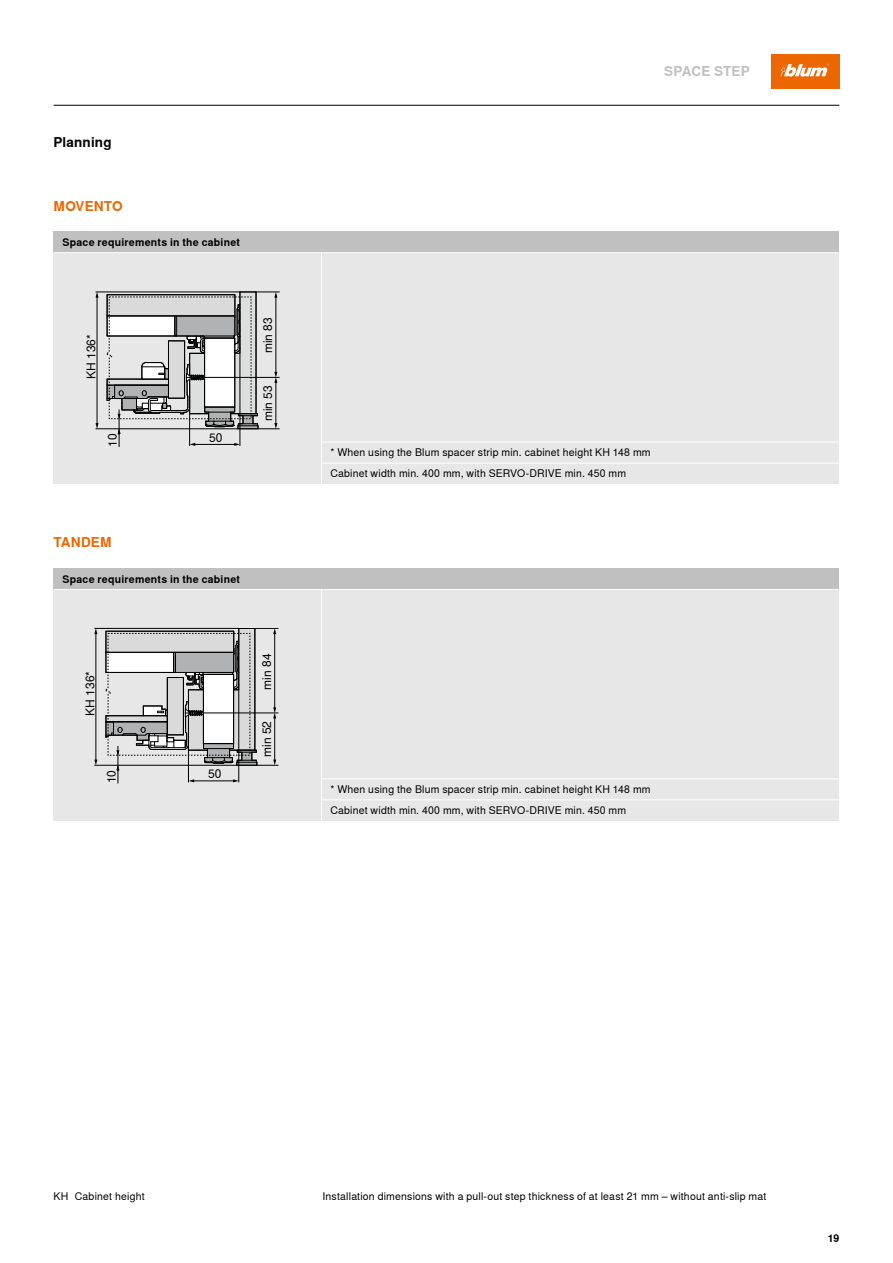
<style>
.page{position:relative;width:893px;height:1263px;background:#fff}
.page>*{position:absolute;margin:0;border:0;box-sizing:border-box;transform-origin:0 0}
._09_Tech_Subhead_Orange_Bold{font:700 13.5px "Nimbus Sans Global";letter-spacing:.01em;color:#ec6602}
._09_Tech_Head_33K_Bold_Right{font:700 13.5px "Nimbus Sans Global";letter-spacing:.01em;color:#c0c0c1}
._09_Tech_Subhead_Black_Bold{font:700 13.5px "Nimbus Sans Global";letter-spacing:.01em;color:#000}
.t1{font:12px "Nimbus Sans Global";color:#000}
._07_Table_Copy_Black_Regular_Left{font:10.5px "Nimbus Sans Global";letter-spacing:.02em;color:#000}
._07_Table_Head_Black_Bold_Left{font:700 10.5px "Nimbus Sans Global";letter-spacing:.025em;color:#000}
._07_Table_Copy_Black_Regular_Right{font:10.5px "Nimbus Sans Global";color:#000}
</style>
<div class="page">
<div style="left:771px;top:54px;width:68px;height:34px;background:#ec6602"></div>
<svg style="left:780px;top:64px;width:49px;height:13px"></svg>
<div style="left:54px;top:253px;width:785px;height:231px;background:#e7e7e7"></div>
<hr style="left:96px;top:292px;width:144px;height:1px;background:#000">
<hr style="left:96px;top:428px;width:142px;height:1px;background:#000">
<hr style="left:97px;top:297px;width:1px;height:127px;background:#000">
<svg style="left:96px;top:292px;width:3px;height:6px"></svg>
<svg style="left:96px;top:423px;width:3px;height:6px"></svg>
<svg style="left:105px;top:292px;width:175px;height:155px"></svg>
<div style="left:54px;top:589px;width:785px;height:232px;background:#e7e7e7"></div>
<hr style="left:94px;top:628px;width:145px;height:1px;background:#000">
<hr style="left:94px;top:765px;width:143px;height:1px;background:#000">
<hr style="left:96px;top:633px;width:1px;height:128px;background:#000">
<svg style="left:94px;top:628px;width:3px;height:6px"></svg>
<svg style="left:94px;top:759px;width:3px;height:6px"></svg>
<svg style="left:104px;top:628px;width:174px;height:155px"></svg>
<div style="left:54px;top:232px;width:785px;height:21px;background:#c0c0c1"></div>
<div style="left:54px;top:568px;width:785px;height:21px;background:#c0c0c1"></div>
<hr style="left:54px;top:105px;width:785px;height:1px;background:#000">
<hr style="left:54px;top:252px;width:785px;height:1px;background:#fff">
<hr style="left:54px;top:589px;width:785px;height:1px;background:#fff">
<hr style="left:321px;top:253px;width:1px;height:231px;background:#fff">
<hr style="left:321px;top:442px;width:518px;height:1px;background:#fff">
<hr style="left:321px;top:463px;width:518px;height:1px;background:#fff">
<hr style="left:321px;top:589px;width:1px;height:232px;background:#fff">
<hr style="left:321px;top:778px;width:518px;height:1px;background:#fff">
<hr style="left:321px;top:799px;width:518px;height:1px;background:#fff">
<p class="_09_Tech_Subhead_Black_Bold" style="left:54px;top:135px;width:60px">Planning</p>
<p class="_09_Tech_Subhead_Orange_Bold" style="left:54px;top:198px;width:71px">MOVENTO</p>
<p class="_07_Table_Head_Black_Bold_Left" style="left:63px;top:236px;width:179px">Space requirements in the cabinet</p>
<p class="t1" style="left:84px;top:379px;width:46px;rotate:-90deg">KH 136*</p>
<p class="t1" style="left:106px;top:447px;width:15px;rotate:-90deg">10</p>
<p class="t1" style="left:209px;top:431px;width:15px">50</p>
<p class="t1" style="left:261px;top:353px;width:38px;rotate:-90deg">min 83</p>
<p class="t1" style="left:261px;top:421px;width:38px;rotate:-90deg">min 53</p>
<p class="_09_Tech_Subhead_Orange_Bold" style="left:54px;top:535px;width:60px">TANDEM</p>
<p class="_07_Table_Head_Black_Bold_Left" style="left:63px;top:573px;width:179px">Space requirements in the cabinet</p>
<p class="t1" style="left:83px;top:715px;width:46px;rotate:-90deg">KH 136*</p>
<p class="t1" style="left:105px;top:783px;width:15px;rotate:-90deg">10</p>
<p class="t1" style="left:208px;top:767px;width:15px">50</p>
<p class="t1" style="left:260px;top:690px;width:38px;rotate:-90deg">min 84</p>
<p class="t1" style="left:260px;top:757px;width:38px;rotate:-90deg">min 52</p>
<p class="_09_Tech_Head_33K_Bold_Right" style="left:664px;top:63px;width:87px">SPACE STEP</p>
<p class="_07_Table_Copy_Black_Regular_Left" style="left:330px;top:447px;width:322px">* When using the Blum spacer strip min. cabinet height KH 148 mm</p>
<p class="_07_Table_Copy_Black_Regular_Left" style="left:330px;top:468px;width:297px">Cabinet width min. 400 mm, with SERVO-DRIVE min. 450 mm</p>
<p class="_07_Table_Copy_Black_Regular_Left" style="left:330px;top:783px;width:322px">* When using the Blum spacer strip min. cabinet height KH 148 mm</p>
<p class="_07_Table_Copy_Black_Regular_Left" style="left:330px;top:804px;width:297px">Cabinet width min. 400 mm, with SERVO-DRIVE min. 450 mm</p>
<p class="_07_Table_Copy_Black_Regular_Left" style="left:75px;top:1190px;width:71px">Cabinet height</p>
<p class="_07_Table_Copy_Black_Regular_Left" style="left:323px;top:1190px;width:445px">Installation dimensions with a pull-out step thickness of at least 21 mm – without anti-slip mat</p>
<p class="_07_Table_Copy_Black_Regular_Right" style="left:54px;top:1190px;width:16px">KH</p>
<p class="_07_Table_Head_Black_Bold_Left" style="left:828px;top:1232px;width:13px">19</p>
</div>
